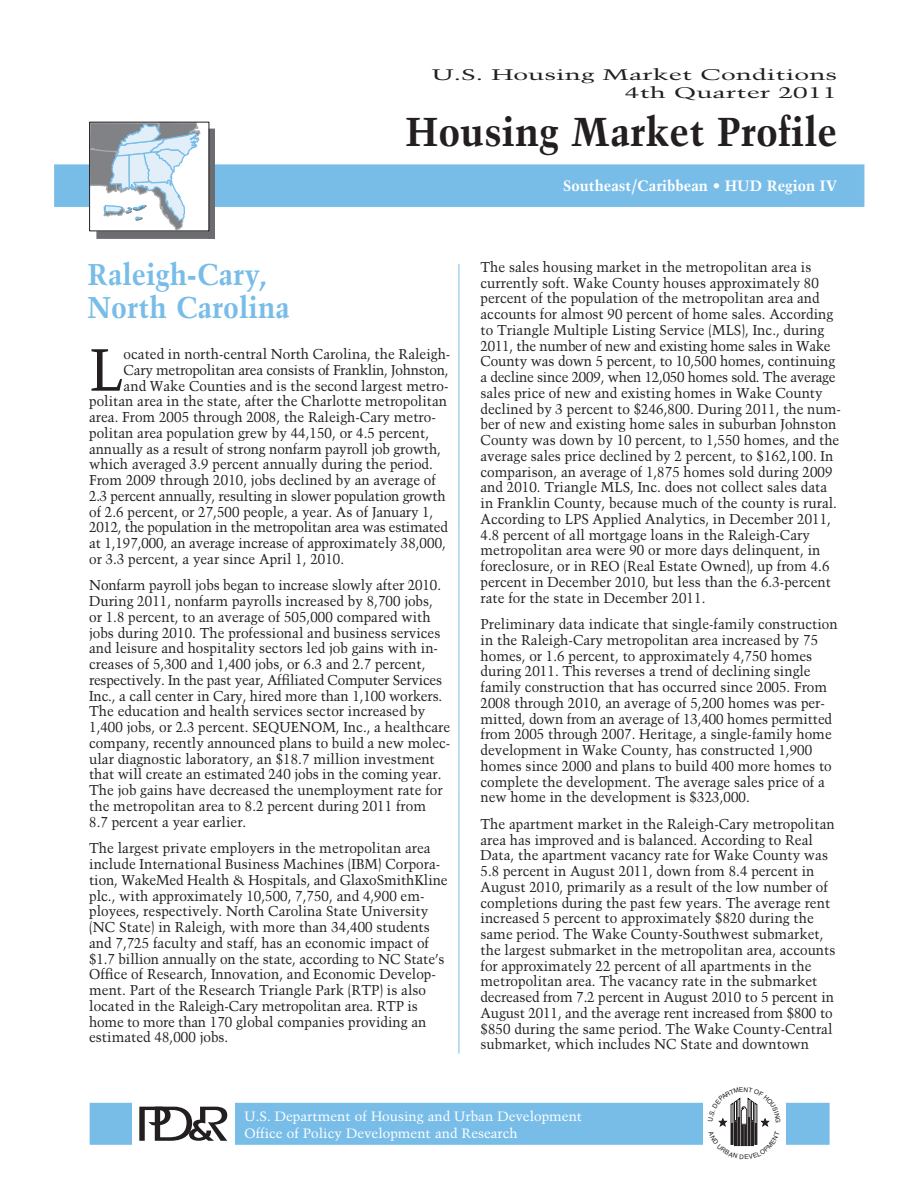
<style>
.page{position:relative;width:918px;height:1188px;background:#fff}
.page>*{position:absolute;margin:0;border:0;box-sizing:border-box;transform-origin:0 0}
.t1{font:59.4px "Trump Mediaeval";color:#231f20;scale:.95 1}
.t2{font:700 40.2px "Trump Mediaeval";color:#231f20}
.t3{font:700 30px/33px "Trump Mediaeval";color:#78bde8;scale:.95 1}
.t4{font:15.3px "Trump Mediaeval";color:#231f20;scale:1.73 1}
.t5{font:700 15px "Trump Mediaeval";color:#fff}
.t6{font:14.25px/15.8px "Trump Mediaeval";color:#231f20;scale:.95 1}
.t7{font:14.25px "Trump Mediaeval";letter-spacing:-.02em;color:#231f20;scale:.95 1}
.t8{font:14.25px "Trump Mediaeval";letter-spacing:-.025em;color:#231f20;scale:.95 1}
.t9{font:13.5px/16.2px "Trump Mediaeval";color:#fff}
.s1{font-weight:400}
</style>
<div class="page">
<hr style="left:459px;top:264px;width:1px;height:790px;background:#78bde8">
<div style="left:90px;top:1103px;width:740px;height:42px;background:#78bde8;border:2px solid #78bde8"></div>
<div style="left:132px;top:1087px;width:103px;height:75px;background:#fff"></div>
<div style="left:703px;top:1089px;width:82px;height:73px;background:#fff"></div>
<svg style="left:139px;top:1107px;width:88px;height:34px"></svg>
<div style="left:54px;top:165px;width:810px;height:42px;background:#78bde8"></div>
<div style="left:89px;top:122px;width:119px;height:109px;background:#fff"></div>
<div style="left:209px;top:129px;width:6px;height:109px;background:#6c6d70"></div>
<div style="left:96px;top:231px;width:119px;height:7px;background:#6c6d70"></div>
<svg style="left:90px;top:121px;width:112px;height:110px"></svg>
<svg style="left:718px;top:1097px;width:52px;height:50px"></svg>
<p class="t4" style="left:432px;top:65px;width:236px">U.S. Housing Market Conditions</p>
<p class="t4" style="left:625px;top:84px;width:124px">4th Quarter 2011</p>
<p class="t2" style="left:405px;top:107px;width:433px">Housing Market Profile</p>
<p class="t3" style="left:88px;top:258px;width:214px">Raleigh-Cary,<br>North Carolina</p>
<p class="t1" style="left:89px;top:334px;width:38px">L</p>
<p class="t6" style="left:124px;top:346px;width:346px">ocated in north-central North Carolina, the Raleigh-</p>
<p class="t7" style="left:124px;top:361px;width:343px">Cary metropolitan area consists of Franklin, Johnston,</p>
<p class="t6" style="left:124px;top:378px;width:344px">and Wake Counties and is the second largest metro-</p>
<p class="t6" style="left:89px;top:393px;width:378px">politan area in the state, after the Charlotte metropolitan</p>
<p class="t6" style="left:89px;top:409px;width:367px">area. From 2005 through 2008, the Raleigh-Cary metro-</p>
<p class="t6" style="left:89px;top:425px;width:359px">politan area population grew by 44,150, or 4.5 percent,</p>
<p class="t6" style="left:89px;top:441px;width:372px">annually as a result of strong nonfarm payroll job growth,</p>
<p class="t6" style="left:89px;top:456px;width:363px">which averaged 3.9 percent annually during the period.</p>
<p class="t6" style="left:89px;top:472px;width:367px">From 2009 through 2010, jobs declined by an average of</p>
<p class="t7" style="left:89px;top:487px;width:377px">2.3 percent annually, resulting in slower population growth</p>
<p class="t6" style="left:89px;top:504px;width:364px">of 2.6 percent, or 27,500 people, a year. As of January 1,</p>
<p class="t8" style="left:89px;top:519px;width:379px">2012, the population in the metropolitan area was estimated</p>
<p class="t6" style="left:89px;top:535px;width:377px">at 1,197,000, an average increase of approximately 38,000,</p>
<p class="t6" style="left:89px;top:551px;width:270px">or 3.3 percent, a year since April 1, 2010.</p>
<p class="t6" style="left:89px;top:577px;width:382px">Nonfarm payroll jobs began to increase slowly after 2010.<br>During 2011, nonfarm payrolls increased by 8,700 jobs,<br>or 1.8 percent, to an average of 505,000 compared with jobs during 2010. The professional and business services and leisure and hospitality sectors led job gains with in&shy;creases of 5,300 and 1,400 jobs, or 6.3 and 2.7 percent, respectively. In the past year, Affiliated Computer Services Inc., a call center in Cary, hired more than 1,100 workers.<br>The education and health services sector increased by 1,400 jobs, or 2.3 percent. SEQUENOM, Inc., a healthcare company, recently announced plans to build a new molec&shy;ular diagnostic laboratory, an $18.7 million investment that will create an estimated 240 jobs in the coming year.<br>The job gains have decreased the unemployment rate for the metropolitan area to 8.2 percent during 2011 from<br>8.7 percent a year earlier.</p>
<p class="t6" style="left:89px;top:840px;width:379px">The largest private employers in the metropolitan area include International Business Machines (IBM) Corpora&shy;tion, WakeMed Health &amp; Hospitals, and GlaxoSmithKline plc., with approximately 10,500, 7,750, and 4,900 em&shy;ployees, respectively. North Carolina State University (NC State) in Raleigh, with more than 34,400 students and 7,725 faculty and staff, has an economic impact of $1.7 billion annually on the state, according to NC State’s Office of Research, Innovation, and Economic Develop&shy;ment. Part of the Research Triangle Park (RTP) is also located in the Raleigh-Cary metropolitan area. RTP is home to more than 170 global companies providing an estimated 48,000 jobs.</p>
<p class="t5" style="left:563px;top:176px;width:276px">Southeast/Caribbean <span class="s1">•</span> HUD Region IV</p>
<p class="t6" style="left:481px;top:259px;width:379px">The sales housing market in the metropolitan area is currently soft. Wake County houses approximately 80 percent of the population of the metropolitan area and accounts for almost 90 percent of home sales. According to Triangle Multiple Listing Service (MLS), Inc., during 2011, the number of new and existing home sales in Wake County was down 5 percent, to 10,500 homes, continuing a decline since 2009, when 12,050 homes sold. The average sales price of new and existing homes in Wake County declined by 3 percent to $246,800. During 2011, the num&shy;ber of new and existing home sales in suburban Johnston County was down by 10 percent, to 1,550 homes, and the average sales price declined by 2 percent, to $162,100. In comparison, an average of 1,875 homes sold during 2009 and 2010. Triangle MLS, Inc. does not collect sales data in Franklin County, because much of the county is rural.<br>According to LPS Applied Analytics, in December 2011, 4.8 percent of all mortgage loans in the Raleigh-Cary metropolitan area were 90 or more days delinquent, in foreclosure, or in REO (Real Estate Owned), up from 4.6 percent in December 2010, but less than the 6.3-percent rate for the state in December 2011.</p>
<p class="t6" style="left:481px;top:616px;width:378px">Preliminary data indicate that single-family construction in the Raleigh-Cary metropolitan area increased by 75 homes, or 1.6 percent, to approximately 4,750 homes during 2011. This reverses a trend of declining single family construction that has occurred since 2005. From 2008 through 2010, an average of 5,200 homes was per&shy;mitted, down from an average of 13,400 homes permitted from 2005 through 2007. Heritage, a single-family home development in Wake County, has constructed 1,900 homes since 2000 and plans to build 400 more homes to complete the development. The average sales price of a new home in the development is $323,000.</p>
<p class="t6" style="left:481px;top:816px;width:375px">The apartment market in the Raleigh-Cary metropolitan area has improved and is balanced. According to Real Data, the apartment vacancy rate for Wake County was 5.8 percent in August 2011, down from 8.4 percent in August 2010, primarily as a result of the low number of completions during the past few years. The average rent increased 5 percent to approximately $820 during the same period. The Wake County-Southwest submarket, the largest submarket in the metropolitan area, accounts for approximately 22 percent of all apartments in the metropolitan area. The vacancy rate in the submarket decreased from 7.2 percent in August 2010 to 5 percent in August 2011, and the average rent increased from $800 to $850 during the same period. The Wake County-Central submarket, which includes NC State and downtown</p>
<p class="t9" style="left:244px;top:1108px;width:339px">U.S. Department of Housing and Urban Development<br>Office of Policy Development and Research</p>
</div>
